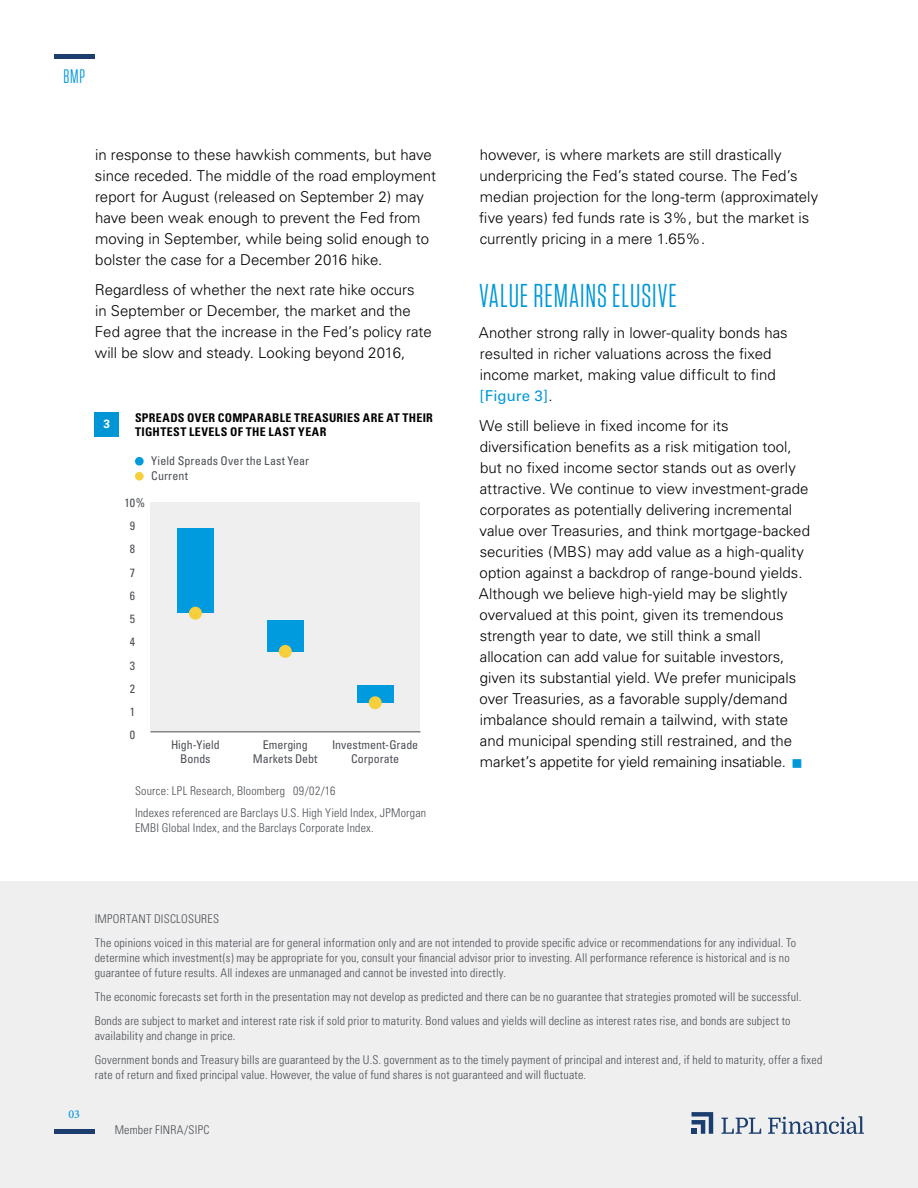
<style>
.page{position:relative;width:918px;height:1188px;background:#fff}
.page>*{position:absolute;margin:0;border:0;box-sizing:border-box;transform-origin:0 0}
.t1{font:33px "Tungsten Narrow";letter-spacing:.03em;color:#0098d8}
.t2{font:19.5px "Tungsten Narrow";color:#0098d8}
.t3{font:300 15px/21px "Univers";color:#000}
.t4{font:300 condensed 12px/24px "Univers";letter-spacing:.015em;color:#4b4f54}
.t5{font:700 condensed 12px/13.5px "Univers";letter-spacing:.03em;color:#000}
.t6{font:condensed 12px/13.5px "Univers";letter-spacing:-.005em;color:#4c5055;text-align:center}
.t7{font:condensed 12px/23.2px "Univers";letter-spacing:.005em;color:#4b4f54;text-align:center}
.t8{font:500 12px "Minion Pro";color:#0098d8}
.t9{font:700 12px "Univers";color:#fff}
.s1{font-weight:400;color:#0098d8}
.s2{color:#0098d8}
</style>
<div class="page">
<div style="left:0;top:1080px;width:918px;height:108px;background:#efeff0"></div>
<hr style="left:54px;top:1130px;width:40px;height:4px;background:#1b3e6f">
<hr style="left:54px;top:54px;width:40px;height:4px;background:#1b3e6f">
<svg style="left:692px;top:1112px;width:21px;height:22px"></svg>
<svg style="left:721px;top:1118px;width:40px;height:16px"></svg>
<svg style="left:768px;top:1116px;width:96px;height:18px"></svg>
<div style="left:0;top:881px;width:918px;height:199px;background:#efeff0"></div>
<div style="left:94px;top:412px;width:25px;height:24px;background:#0096d6"></div>
<div style="left:150px;top:502px;width:270px;height:230px;background:#efeff0"></div>
<div style="left:177px;top:528px;width:37px;height:85px;background:#009bde"></div>
<div style="left:267px;top:620px;width:37px;height:31px;background:#009bde"></div>
<div style="left:357px;top:685px;width:36px;height:18px;background:#009bde"></div>
<div style="left:135px;top:457px;width:9px;height:9px;background:#009bde;border-radius:50%"></div>
<div style="left:135px;top:472px;width:9px;height:9px;background:#f7cf3c;border-radius:50%"></div>
<div style="left:189px;top:607px;width:13px;height:13px;background:#f7cf3c;border-radius:50%"></div>
<div style="left:279px;top:645px;width:13px;height:13px;background:#f7cf3c;border-radius:50%"></div>
<div style="left:369px;top:696px;width:13px;height:13px;background:#f7cf3c;border-radius:50%"></div>
<hr style="left:150px;top:732px;width:270px;height:1px;background:#4b4f54">
<h2 class="t2" style="left:63px;top:67px;width:23px">BMP</h2>
<p class="t3" style="left:95px;top:145px;width:343px">in response to these hawkish comments, but have since receded. The middle of the road employment report for August (released on September 2) may have been weak enough to prevent the Fed from moving in September, while being solid enough to bolster the case for a December 2016 hike.</p>
<p class="t3" style="left:95px;top:280px;width:338px">Regardless of whether the next rate hike occurs<br>in September or December, the market and the Fed agree that the increase in the Fed’s policy rate will be slow and steady. Looking beyond 2016,</p>
<p class="t9" style="left:103px;top:417px;width:8px">3</p>
<p class="t5" style="left:135px;top:411px;width:299px">SPREADS OVER COMPARABLE TREASURIES ARE AT THEIR<br>TIGHTEST LEVELS OF THE LAST YEAR</p>
<p class="t7" style="left:151px;top:449px;width:160px">Yield Spreads Over the Last Year</p>
<p class="t7" style="left:151px;top:464px;width:39px">Current</p>
<p class="t7" style="left:124px;top:491px;width:22px">10%<br>9<br>8<br>7<br>6<br>5<br>4<br>3<br>2<br>1<br>0</p>
<p class="t6" style="left:171px;top:738px;width:50px">High-Yield<br>Bonds</p>
<p class="t6" style="left:253px;top:738px;width:66px">Emerging<br>Markets Debt</p>
<p class="t6" style="left:332px;top:738px;width:88px">Investment-Grade<br>Corporate</p>
<p class="t4" style="left:135px;top:780px;width:293px;line-height:21.8px">Source: LPL Research, Bloomberg 09/02/16<br>Indexes referenced are Barclays U.S. High Yield Index, JPMorgan</p>
<p class="t4" style="left:135px;top:815px;width:240px">EMBI Global Index, and the Barclays Corporate Index.</p>
<p class="t3" style="left:479px;top:145px;width:340px">however, is where markets are still drastically underpricing the Fed’s stated course. The Fed’s median projection for the long-term (approximately five years) fed funds rate is 3%, but the market is currently pricing in a mere 1.65%.</p>
<h1 class="t1" style="left:479px;top:279px;width:199px">VALUE REMAINS ELUSIVE</h1>
<p class="t3" style="left:479px;top:323px;width:311px">Another strong rally in lower-quality bonds has resulted in richer valuations across the fixed income market, making value difficult to find <span class="s1">[Figure 3]</span>.</p>
<p class="t3" style="left:479px;top:416px;width:333px">We still believe in fixed income for its diversification benefits as a risk mitigation tool, but no fixed income sector stands out as overly attractive. We continue to view investment-grade corporates as potentially delivering incremental value over Treasuries, and think mortgage-backed securities (MBS) may add value as a high-quality option against a backdrop of range-bound yields.<br>Although we believe high-yield may be slightly overvalued at this point, given its tremendous strength year to date, we still think a small allocation can add value for suitable investors, given its substantial yield. We prefer municipals over Treasuries, as a favorable supply/demand imbalance should remain a tailwind, with state and municipal spending still restrained, and the market’s appetite for yield remaining insatiable. <span class="s2">■</span></p>
<p class="t8" style="left:68px;top:1106px;width:13px">03</p>
<p class="t4" style="left:95px;top:907px;width:703px">IMPORTANT DISCLOSURES<br>The opinions voiced in this material are for general information only and are not intended to provide specific advice or recommendations for any individual. To</p>
<p class="t4" style="left:95px;top:950px;width:696px;line-height:15px">determine which investment(s) may be appropriate for you, consult your financial advisor prior to investing. All performance reference is historical and is no guarantee of future results. All indexes are unmanaged and cannot be invested into directly.</p>
<p class="t4" style="left:95px;top:985px;width:708px">The economic forecasts set forth in the presentation may not develop as predicted and there can be no guarantee that strategies promoted will be successful.<br>Bonds are subject to market and interest rate risk if sold prior to maturity. Bond values and yields will decline as interest rates rise, and bonds are subject to</p>
<p class="t4" style="left:95px;top:1024px;width:729px">availability and change in price.<br>Government bonds and Treasury bills are guaranteed by the U.S. government as to the timely payment of principal and interest and, if held to maturity, offer a fixed</p>
<p class="t4" style="left:95px;top:1063px;width:493px">rate of return and fixed principal value. However, the value of fund shares is not guaranteed and will fluctuate.</p>
<p class="t4" style="left:115px;top:1118px;width:96px">Member FINRA/SIPC</p>
</div>
